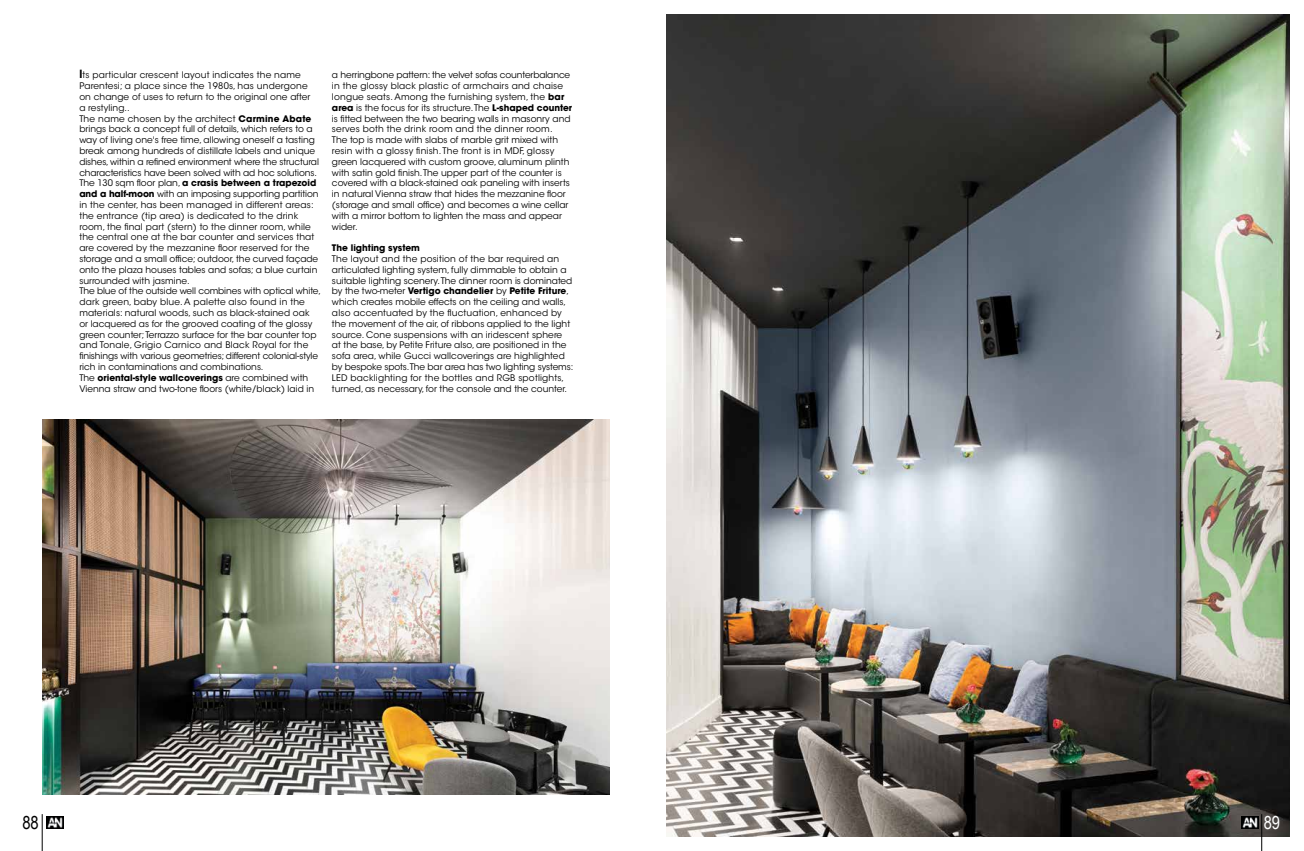
<style>
.page{position:relative;width:1304px;height:851px;background:#fff}
.page>*{position:absolute;margin:0;border:0;box-sizing:border-box;transform-origin:0 0}
.t1{font:18px "Arial Narrow";color:#000}
.t2{font:18px "Arial Narrow";color:#fff}
.t3{font:9px/10.8px "ITC Avant Garde Std";color:#000}
.t4{font:700 9px "ITC Avant Garde Std";color:#000}
.s1{font-weight:700;font-size:11.2px}
.s2{font-weight:700}
</style>
<div class="page">
<hr style="left:42px;top:814px;width:1px;height:36px;background:#000">
<img style="left:47px;top:816px;width:17px;height:12px">
<img style="left:666px;top:14px;width:624px;height:822px">
<img style="left:43px;top:420px;width:566px;height:374px">
<hr style="left:1261px;top:814px;width:1px;height:36px;background:#000">
<img style="left:1241px;top:816px;width:17px;height:12px">
<p class="t3" style="left:79px;top:70px;width:243px"><span class="s1">I</span>ts particular crescent layout indicates the name Parentesi; a place since the 1980s, has undergone on change of uses to return to the original one after<br>a restyling..<br>The name chosen by the architect <span class="s2">Carmine Abate </span>brings back a concept full of details, which refers to a way of living one's free time, allowing oneself a tasting break among hundreds of distillate labels and unique dishes, within a refined environment where the structural characteristics have been solved with ad hoc solutions.<br>The 130 sqm floor plan, <span class="s2">a crasis between a trapezoid and a half-moon</span> with an imposing supporting partition in the center, has been managed in different areas: the entrance (tip area) is dedicated to the drink room, the final part (stern) to the dinner room, while the central one at the bar counter and services that are covered by the mezzanine floor reserved for the storage and a small office; outdoor, the curved façade onto the plaza houses tables and sofas; a blue curtain surrounded with jasmine.<br>The blue of the outside well combines with optical white, dark green, baby blue. A palette also found in the materials: natural woods, such as black-stained oak<br>or lacquered as for the grooved coating of the glossy green counter; Terrazzo surface for the bar counter top and Tonale, Grigio Carnico and Black Royal for the finishings with various geometries; different colonial-style rich in contaminations and combinations.<br>The <span class="s2">oriental-style wallcoverings</span> are combined with Vienna straw and two-tone floors (white/black) laid in</p>
<p class="t3" style="left:332px;top:70px;width:242px">a herringbone pattern: the velvet sofas counterbalance in the glossy black plastic of armchairs and chaise longue seats. Among the furnishing system, the <span class="s2">bar area</span> is the focus for its structure. The <span class="s2">L-shaped counter </span>is fitted between the two bearing walls in masonry and serves both the drink room and the dinner room.<br>The top is made with slabs of marble grit mixed with resin with a glossy finish. The front is in MDF, glossy green lacquered with custom groove, aluminum plinth with satin gold finish. The upper part of the counter is covered with a black-stained oak paneling with inserts in natural Vienna straw that hides the mezzanine floor (storage and small office) and becomes a wine cellar with a mirror bottom to lighten the mass and appear wider.</p>
<p class="t4" style="left:332px;top:242px;width:89px">The lighting system</p>
<p class="t3" style="left:332px;top:253px;width:243px">The layout and the position of the bar required an articulated lighting system, fully dimmable to obtain a suitable lighting scenery. The dinner room is dominated by the two-meter <span class="s2">Vertigo chandelier</span> by <span class="s2">Petite Friture</span>, which creates mobile effects on the ceiling and walls, also accentuated by the fluctuation, enhanced by the movement of the air, of ribbons applied to the light source. Cone suspensions with an iridescent sphere at the base, by Petite Friture also, are positioned in the sofa area, while Gucci wallcoverings are highlighted by bespoke spots.The bar area has two lighting systems:<br>LED backlighting for the bottles and RGB spotlights, turned, as necessary, for the console and the counter.</p>
<h1 class="t1" style="left:22px;top:809px;width:18px">88</h1>
<h1 class="t2" style="left:1264px;top:809px;width:18px">89</h1>
</div>
